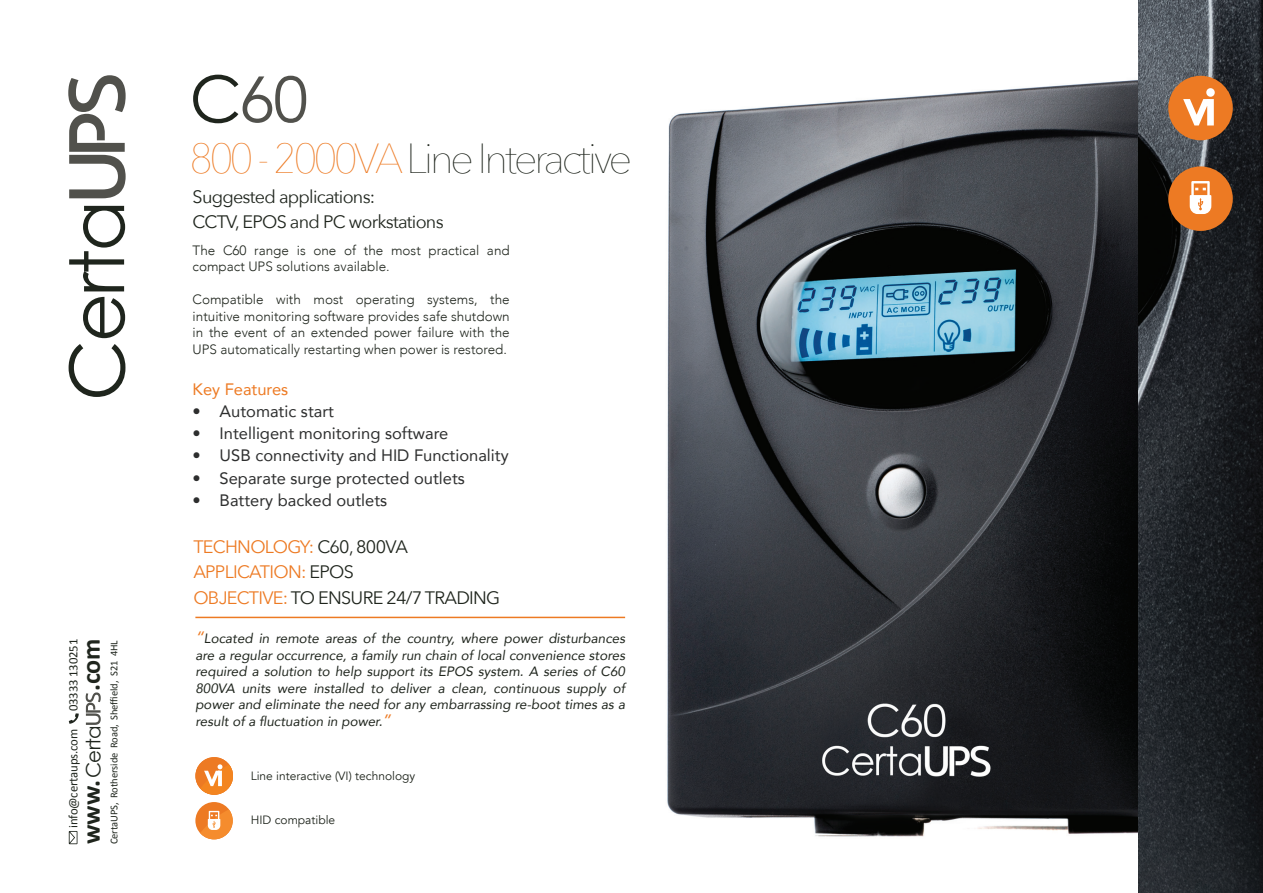
<style>
.page{position:relative;width:1263px;height:893px;background:#fff}
.page>*{position:absolute;margin:0;border:0;box-sizing:border-box;transform-origin:0 0}
.t1{font:75.45px "Century Gothic";color:#1f251d}
.t2{font:64.5px "Avenir";color:#51514c}
.t3{font:200 42px "Avenir Next";letter-spacing:-.08em;color:#1f251d}
.t4{font:700 26.1px "Calibri";letter-spacing:.005em;color:#1f251d}
.t5{font:19.8px "Century Gothic";color:#1f251d}
.t6{font:18px/25.5px "Avenir Next";letter-spacing:-.04em;color:#ed7a23}
.t7{font:18px/25.5px "Avenir Next";letter-spacing:-.04em;color:#1f251d}
.t8{font:16.5px "Avenir";color:#2d2e2e}
.t9{font:16.5px "Avenir";color:#ed7a23}
.t10{font:italic 13.5px/16.5px "Avenir";color:#1f251d;text-align:justify}
.t11{font:300 13.5px/16.5px "Avenir";color:#1f251d}
.t12{font:12.75px "Calibri";letter-spacing:-.01em;color:#1f251d}
.t13{font:12px "Avenir";color:#1f251d}
.t14{font:10.5px "Calibri";letter-spacing:-.01em;color:#1f251d}
.s1{font-family:"Century Gothic";color:#1f251d}
.s2{color:#ed7a23}
.s3{color:#1f251d}
.s4{font-size:16.5px;color:#ed7a23}
</style>
<div class="page">
<img style="left:667px;top:79px;width:471px;height:758px">
<img style="left:1138px;top:0;width:125px;height:893px">
<svg style="left:195px;top:757px;width:38px;height:38px"></svg>
<svg style="left:195px;top:802px;width:38px;height:37px"></svg>
<div style="left:1168px;top:166px;width:65px;height:65px;background:#ed7a23;border-radius:50%"></div>
<div style="left:1168px;top:76px;width:65px;height:64px;background:#ed7a23;border-radius:50%"></div>
<svg style="left:1183px;top:88px;width:32px;height:37px"></svg>
<svg style="left:1190px;top:181px;width:21px;height:33px"></svg>
<hr style="left:195px;top:617px;width:430px;height:1px;background:#ed7a23">
<svg style="left:68px;top:75px;width:58px;height:123px"></svg>
<svg style="left:69px;top:831px;width:8px;height:13px"></svg>
<svg style="left:86px;top:692px;width:15px;height:33px"></svg>
<svg style="left:69px;top:713px;width:10px;height:11px"></svg>
<h1 class="t1" style="left:51px;top:401px;width:203px;rotate:-90deg">Certa</h1>
<p class="t12" style="left:65px;top:711px;width:74px;rotate:-90deg">03333 130251</p>
<h3 class="t4" style="left:75px;top:691px;width:55px;rotate:-90deg">.com</h3>
<h3 class="t5" style="left:81px;top:778px;width:54px;rotate:-90deg">Certa</h3>
<p class="t12" style="left:65px;top:828px;width:101px;rotate:-90deg">info@certaups.com</p>
<h3 class="t4" style="left:75px;top:844px;width:66px;rotate:-90deg">www.</h3>
<p class="t14" style="left:107px;top:844px;width:206px;rotate:-90deg">CertaUPS, Rotherside Road, Sheffield, S21 4HL</p>
<h2 class="t2" style="left:190px;top:61px;width:121px"><span class="s1">C</span>60</h2>
<h3 class="t3" style="left:190px;top:123px;width:444px"><span class="s2">800 - 2000VA</span> Line Interactive</h3>
<h3 class="t7" style="left:193px;top:183px;width:253px">Suggested applications:<br>CCTV, EPOS and PC workstations</h3>
<p class="t11" style="left:193px;top:242px;width:319px">The C60 range is one of the most practical and compact UPS solutions available.</p>
<p class="t11" style="left:193px;top:292px;width:319px;text-align:justify">Compatible with most operating systems, the intuitive monitoring software provides safe shutdown in the event of an extended power failure with the UPS automatically restarting when power is restored.</p>
<p class="t9" style="left:193px;top:376px;width:97px">Key Features</p>
<p class="t8" style="left:193px;top:398px;width:143px">• Automatic start</p>
<p class="t8" style="left:193px;top:420px;width:257px">• Intelligent monitoring software</p>
<p class="t8" style="left:193px;top:442px;width:317px">• USB connectivity and HID Functionality</p>
<p class="t8" style="left:193px;top:465px;width:274px">• Separate surge protected outlets</p>
<p class="t8" style="left:193px;top:487px;width:196px">• Battery backed outlets</p>
<h3 class="t6" style="left:193px;top:533px;width:308px">TECHNOLOGY: <span class="s3">C60, 800VA<br></span>APPLICATION: <span class="s3">EPOS<br></span>OBJECTIVE: <span class="s3">TO ENSURE 24/7 TRADING</span></h3>
<p class="t10" style="left:195px;top:630px;width:431px"><span class="s4">“</span>Located in remote areas of the country, where power disturbances are a regular occurrence, a family run chain of local convenience stores required a solution to help support its EPOS system. A series of C60<br>800VA units were installed to deliver a clean, continuous supply of power and eliminate the need for any embarrassing re-boot times as a result of a fluctuation in power.<span class="s4">”</span></p>
<p class="t13" style="left:251px;top:769px;width:166px">Line interactive (VI) technology</p>
<p class="t13" style="left:251px;top:813px;width:86px">HID compatible</p>
</div>
